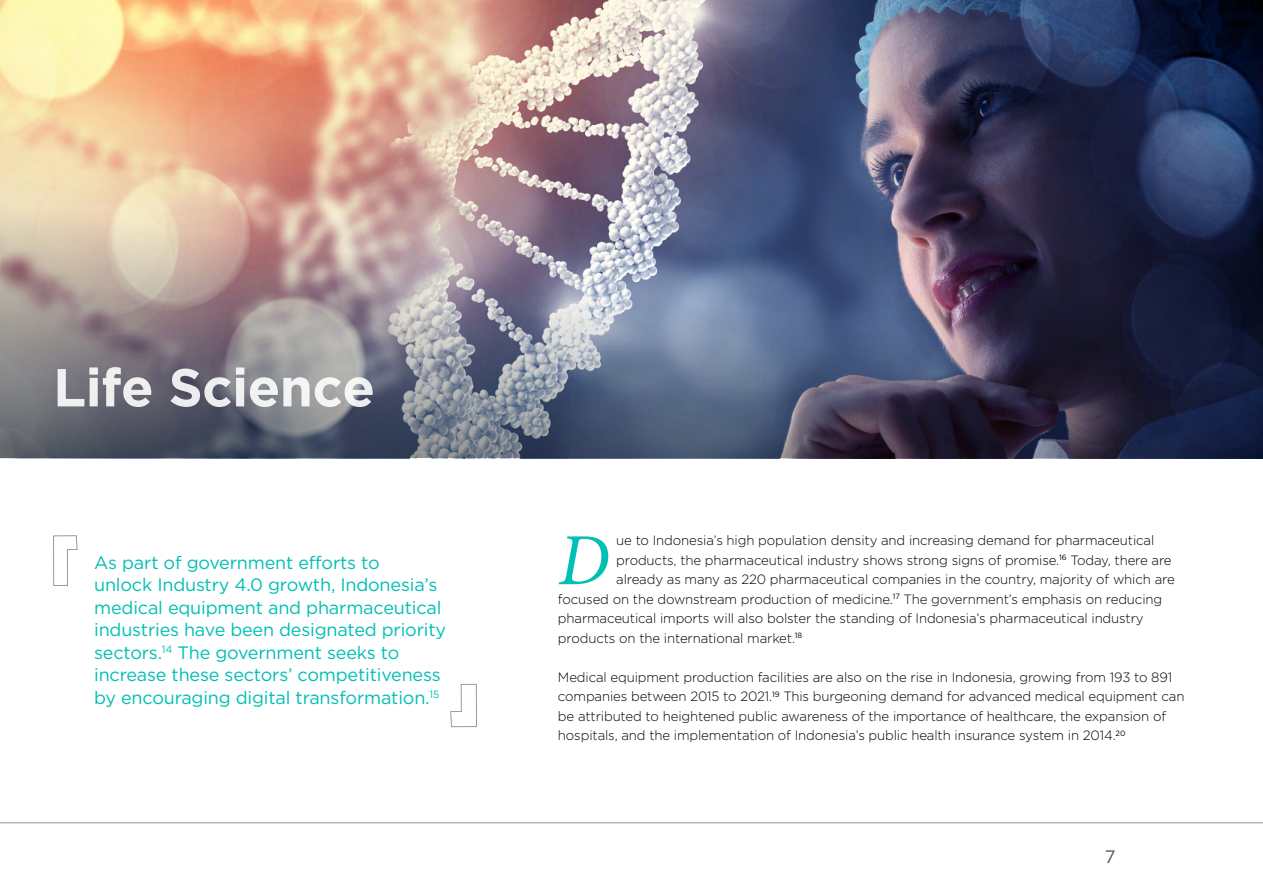
<style>
.page{position:relative;width:1263px;height:893px;background:#fff}
.page>*{position:absolute;margin:0;border:0;box-sizing:border-box;transform-origin:0 0}
.t1{font:italic 73.65px "Minion Pro";color:#00bfb3}
.t2{font:700 53.25px "Gotham";letter-spacing:-.01em;color:#fff}
.t3{font:18px/22.5px "Gotham";letter-spacing:-.01em;color:#00bfb3}
.t4{font:18px "Gotham";color:#53565a}
.t5{font:300 13.5px/19.5px "Gotham";letter-spacing:-.01em;color:#000}
</style>
<div class="page">
<img style="left:0;top:0;width:1263px;height:162px">
<img style="left:0;top:162px;width:1263px;height:296px">
<hr style="left:0;top:823px;width:1263px;height:1px;background:#6d6e70">
<svg style="left:450px;top:684px;width:27px;height:43px"></svg>
<svg style="left:53px;top:535px;width:25px;height:51px"></svg>
<h2 class="t2" style="left:53px;top:357px;width:323px">Life Science</h2>
<p class="t3" style="left:94px;top:551px;width:353px">As part of government efforts to<br>unlock Industry 4.0 growth, Indonesia’s medical equipment and pharmaceutical industries have been designated priority sectors.<sup>14</sup> The government seeks to increase these sectors’ competitiveness by encouraging digital transformation.<sup>15</sup></p>
<h1 class="t1" style="left:558px;top:510px;width:53px">D</h1>
<p class="t5" style="left:616px;top:530px;width:540px">ue to Indonesia’s high population density and increasing demand for pharmaceutical</p>
<p class="t5" style="left:616px;top:550px;width:557px">products, the pharmaceutical industry shows strong signs of promise.<sup>16</sup> Today, there are</p>
<p class="t5" style="left:616px;top:569px;width:560px">already as many as 220 pharmaceutical companies in the country, majority of which are</p>
<p class="t5" style="left:558px;top:589px;width:606px">focused on the downstream production of medicine.<sup>17</sup> The government’s emphasis on reducing</p>
<p class="t5" style="left:558px;top:608px;width:587px">pharmaceutical imports will also bolster the standing of Indonesia’s pharmaceutical industry</p>
<p class="t5" style="left:558px;top:628px;width:246px">products on the international market.<sup>18</sup></p>
<p class="t5" style="left:558px;top:667px;width:628px">Medical equipment production facilities are also on the rise in Indonesia, growing from 193 to 891 companies between 2015 to 2021.<sup>19</sup> This burgeoning demand for advanced medical equipment can be attributed to heightened public awareness of the importance of healthcare, the expansion of hospitals, and the implementation of Indonesia’s public health insurance system in 2014.<sup>20</sup></p>
<h3 class="t4" style="left:1105px;top:847px;width:12px">7</h3>
</div>
